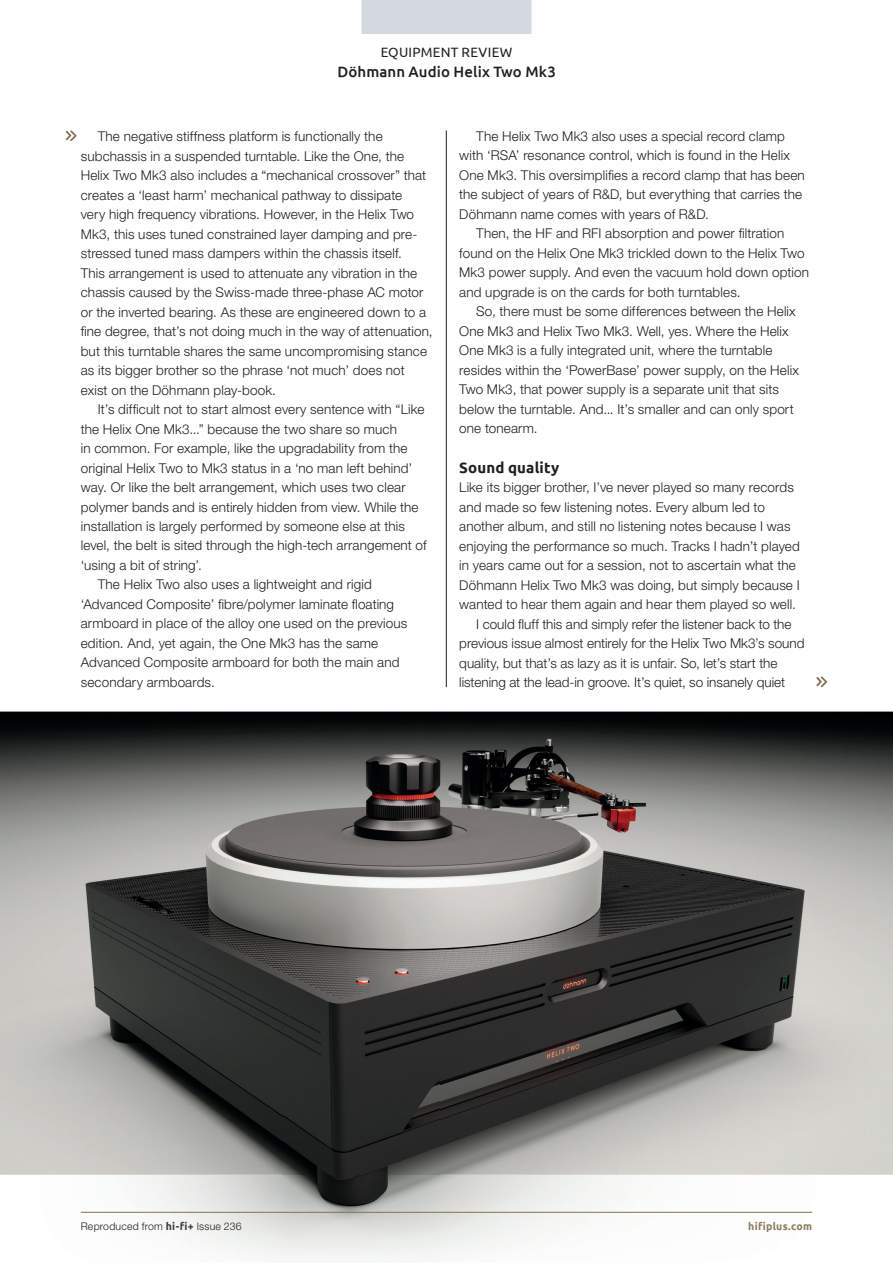
<style>
.page{position:relative;width:893px;height:1263px;background:#fff}
.page>*{position:absolute;margin:0;border:0;box-sizing:border-box;transform-origin:0 0}
.t1{font:500 15px "Ubuntu";letter-spacing:.005em;color:#231f20}
.t2{font:700 15px "Ubuntu";letter-spacing:.01em;color:#231f20}
.t3{font:300 13.5px/19.5px "Helvetica Neue LT Std";letter-spacing:.01em;color:#231f20}
.t4{font:13.5px "Ubuntu";letter-spacing:.02em;color:#231f20}
.t5{font:300 10.5px "Helvetica Neue LT Std";letter-spacing:.02em;color:#231f20}
.t6{font:700 10.5px "Ubuntu";letter-spacing:.025em;color:#8d7d5e}
.s1{font-family:"Ubuntu";font-weight:700;color:#3e3e3f}
</style>
<div class="page">
<div style="left:361px;top:0;width:170px;height:34px;background:#d4d9df"></div>
<img style="left:0;top:711px;width:893px;height:550px">
<hr style="left:446px;top:130px;width:1px;height:557px;background:#231f20">
<svg style="left:66px;top:130px;width:11px;height:11px"></svg>
<svg style="left:816px;top:676px;width:11px;height:11px"></svg>
<img style="left:283px;top:1066px;width:156px;height:153px">
<hr style="left:81px;top:1212px;width:731px;height:1px;background:#837251">
<p class="t4" style="left:381px;top:44px;width:133px">EQUIPMENT REVIEW</p>
<p class="t1" style="left:337px;top:62px;width:220px">Döhmann Audio Helix Two Mk3</p>
<p class="t3" style="left:81px;top:126px;width:353px;text-indent:17px">The negative stiffness platform is functionally the subchassis in a suspended turntable. Like the One, the Helix Two Mk3 also includes a “mechanical crossover” that creates a ‘least harm’ mechanical pathway to dissipate<br>very high frequency vibrations. However, in the Helix Two Mk3, this uses tuned constrained layer damping and pre&shy;stressed tuned mass dampers within the chassis itself.<br>This arrangement is used to attenuate any vibration in the chassis caused by the Swiss-made three-phase AC motor or the inverted bearing. As these are engineered down to a fine degree, that’s not doing much in the way of attenuation, but this turntable shares the same uncompromising stance as its bigger brother so the phrase ‘not much’ does not exist on the Döhmann play-book.</p>
<p class="t3" style="left:98px;top:399px;width:328px">It’s difficult not to start almost every sentence with “Like</p>
<p class="t3" style="left:81px;top:419px;width:318px">the Helix One Mk3...” because the two share so much</p>
<p class="t3" style="left:81px;top:438px;width:328px">in common. For example, like the upgradability from the</p>
<p class="t3" style="left:81px;top:458px;width:333px">original Helix Two to Mk3 status in a ‘no man left behind’</p>
<p class="t3" style="left:81px;top:477px;width:326px">way. Or like the belt arrangement, which uses two clear</p>
<p class="t3" style="left:81px;top:497px;width:339px">polymer bands and is entirely hidden from view. While the</p>
<p class="t3" style="left:81px;top:516px;width:326px">installation is largely performed by someone else at this</p>
<p class="t3" style="left:81px;top:536px;width:347px">level, the belt is sited through the high-tech arrangement of</p>
<p class="t3" style="left:81px;top:555px;width:123px">‘using a bit of string’.</p>
<p class="t3" style="left:98px;top:575px;width:276px">The Helix Two also uses a lightweight and rigid</p>
<p class="t3" style="left:81px;top:594px;width:315px">‘Advanced Composite’ fibre/polymer laminate floating</p>
<p class="t3" style="left:81px;top:614px;width:328px">armboard in place of the alloy one used on the previous</p>
<p class="t3" style="left:81px;top:633px;width:299px">edition. And, yet again, the One Mk3 has the same</p>
<p class="t3" style="left:81px;top:653px;width:320px">Advanced Composite armboard for both the main and</p>
<p class="t3" style="left:81px;top:672px;width:136px">secondary armboards.</p>
<p class="t3" style="left:476px;top:126px;width:310px">The Helix Two Mk3 also uses a special record clamp</p>
<p class="t3" style="left:459px;top:146px;width:332px">with ‘RSA’ resonance control, which is found in the Helix</p>
<p class="t3" style="left:459px;top:165px;width:347px">One Mk3. This oversimplifies a record clamp that has been</p>
<p class="t3" style="left:459px;top:185px;width:344px">the subject of years of R&amp;D, but everything that carries the</p>
<p class="t3" style="left:459px;top:204px;width:251px">Döhmann name comes with years of R&amp;D.</p>
<p class="t3" style="left:476px;top:224px;width:310px">Then, the HF and RFI absorption and power filtration</p>
<p class="t3" style="left:459px;top:243px;width:347px">found on the Helix One Mk3 trickled down to the Helix Two</p>
<p class="t3" style="left:459px;top:263px;width:351px">Mk3 power supply. And even the vacuum hold down option</p>
<p class="t3" style="left:459px;top:282px;width:283px">and upgrade is on the cards for both turntables.</p>
<p class="t3" style="left:476px;top:301px;width:321px">So, there must be some differences between the Helix</p>
<p class="t3" style="left:459px;top:321px;width:331px">One Mk3 and Helix Two Mk3. Well, yes. Where the Helix</p>
<p class="t3" style="left:459px;top:340px;width:315px">One Mk3 is a fully integrated unit, where the turntable</p>
<p class="t3" style="left:459px;top:360px;width:341px">resides within the ‘PowerBase’ power supply, on the Helix</p>
<p class="t3" style="left:459px;top:379px;width:321px">Two Mk3, that power supply is a separate unit that sits</p>
<p class="t3" style="left:459px;top:399px;width:336px">below the turntable. And... It’s smaller and can only sport</p>
<p class="t3" style="left:459px;top:418px;width:80px">one tonearm.</p>
<p class="t2" style="left:459px;top:458px;width:101px">Sound quality</p>
<p class="t3" style="left:459px;top:477px;width:336px">Like its bigger brother, I’ve never played so many records</p>
<p class="t3" style="left:459px;top:497px;width:307px">and made so few listening notes. Every album led to</p>
<p class="t3" style="left:459px;top:516px;width:333px">another album, and still no listening notes because I was</p>
<p class="t3" style="left:459px;top:536px;width:342px">enjoying the performance so much. Tracks I hadn’t played</p>
<p class="t3" style="left:459px;top:555px;width:338px">in years came out for a session, not to ascertain what the</p>
<p class="t3" style="left:459px;top:575px;width:342px">Döhmann Helix Two Mk3 was doing, but simply because I</p>
<p class="t3" style="left:459px;top:594px;width:338px">wanted to hear them again and hear them played so well.</p>
<p class="t3" style="left:476px;top:614px;width:317px">I could fluff this and simply refer the listener back to the</p>
<p class="t3" style="left:459px;top:633px;width:347px">previous issue almost entirely for the Helix Two Mk3’s sound</p>
<p class="t3" style="left:459px;top:653px;width:320px">quality, but that’s as lazy as it is unfair. So, let’s start the</p>
<p class="t3" style="left:459px;top:672px;width:327px">listening at the lead-in groove. It’s quiet, so insanely quiet</p>
<p class="t5" style="left:81px;top:1219px;width:162px">Reproduced from <span class="s1">hi-fi+</span> Issue 236</p>
<p class="t6" style="left:748px;top:1219px;width:65px">hifiplus.com</p>
</div>
